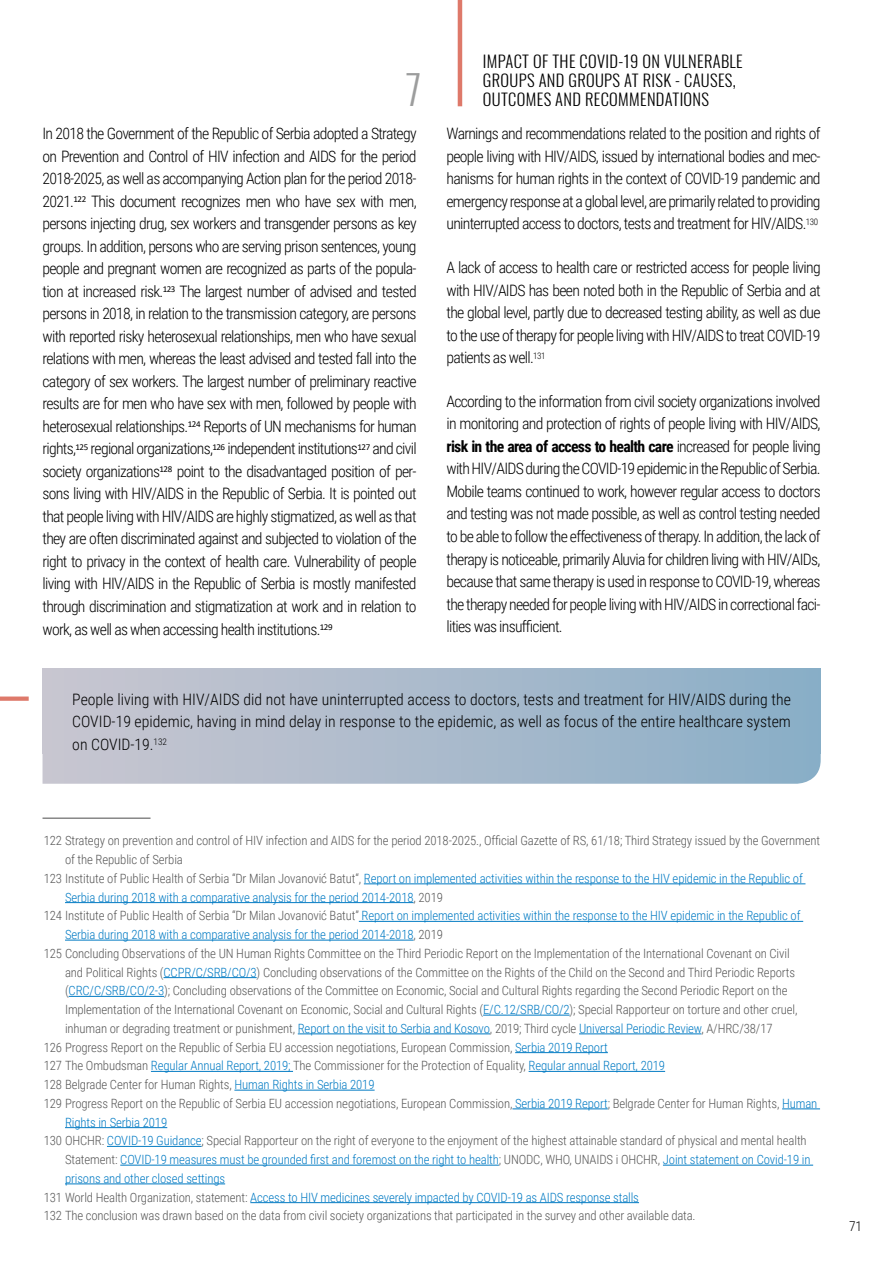
<style>
.page{position:relative;width:893px;height:1263px;background:#fff}
.page>*{position:absolute;margin:0;border:0;box-sizing:border-box;transform-origin:0 0}
.t1{font:300 40.5px "Oswald";color:#9c9d9d}
.t2{font:300 16.5px/19.4px "Oswald";letter-spacing:.02em;color:#000}
.t3{font:300 15.75px/22.5px "Roboto Condensed";letter-spacing:-.045em;color:#000;text-align:justify}
.t4{font:300 13.5px "Roboto Condensed";color:#000}
.t5{font:300 12.75px "Roboto Condensed";letter-spacing:-.01em;color:#565656}
.t6{font:300 12.75px "Roboto Condensed";letter-spacing:-.01em;color:#007ac3}
.s1{font-weight:700}
.s2{color:#565656}
.s3{color:#007ac3}
</style>
<div class="page">
<div style="left:0;top:696px;width:29px;height:5px;background:#de796a"></div>
<hr style="left:43px;top:818px;width:108px;height:1px;background:#565656">
<hr style="left:364px;top:883px;width:441px;height:1px;background:#007ac3">
<hr style="left:65px;top:902px;width:349px;height:1px;background:#007ac3">
<hr style="left:359px;top:921px;width:444px;height:1px;background:#007ac3">
<hr style="left:65px;top:940px;width:349px;height:1px;background:#007ac3">
<hr style="left:164px;top:977px;width:93px;height:1px;background:#007ac3">
<hr style="left:69px;top:996px;width:95px;height:1px;background:#007ac3">
<hr style="left:483px;top:1015px;width:87px;height:1px;background:#007ac3">
<hr style="left:298px;top:1033px;width:192px;height:1px;background:#007ac3">
<hr style="left:579px;top:1033px;width:122px;height:1px;background:#007ac3">
<hr style="left:515px;top:1052px;width:93px;height:1px;background:#007ac3">
<hr style="left:151px;top:1071px;width:142px;height:1px;background:#007ac3">
<hr style="left:529px;top:1071px;width:136px;height:1px;background:#007ac3">
<hr style="left:234px;top:1090px;width:141px;height:1px;background:#007ac3">
<hr style="left:512px;top:1108px;width:96px;height:1px;background:#007ac3">
<hr style="left:782px;top:1108px;width:38px;height:1px;background:#007ac3">
<hr style="left:65px;top:1127px;width:102px;height:1px;background:#007ac3">
<hr style="left:107px;top:1146px;width:95px;height:1px;background:#007ac3">
<hr style="left:120px;top:1165px;width:379px;height:1px;background:#007ac3">
<hr style="left:663px;top:1165px;width:150px;height:1px;background:#007ac3">
<hr style="left:65px;top:1183px;width:160px;height:1px;background:#007ac3">
<hr style="left:250px;top:1202px;width:389px;height:1px;background:#007ac3">
<div style="left:43px;top:668px;width:778px;height:16px;background:linear-gradient(to right,#cac6d1,#8aaec7)"></div>
<div style="left:43px;top:676px;width:778px;height:78px;background:linear-gradient(to right,#cac6d1,#8aaec7)"></div>
<svg style="left:43px;top:730px;width:778px;height:54px;background:#aabacc"></svg>
<hr style="left:458px;top:0;width:4px;height:106px;background:#de796a">
<h1 class="t1" style="left:406px;top:54px;width:18px">7</h1>
<p class="t3" style="left:43px;top:122px;width:376px">In 2018 the Government of the Republic of Serbia adopted a Strategy on Prevention and Control of HIV infection and AIDS for the period 2018-2025, as well as accompanying Action plan for the period 2018- 2021.<sup>122</sup> This document recognizes men who have sex with men, persons injecting drug, sex workers and transgender persons as key groups. In addition, persons who are serving prison sentences, young people and pregnant women are recognized as parts of the popula&shy;tion at increased risk.<sup>123</sup> The largest number of advised and tested persons in 2018, in relation to the transmission category, are persons with reported risky heterosexual relationships, men who have sexual relations with men, whereas the least advised and tested fall into the category of sex workers. The largest number of preliminary reactive results are for men who have sex with men, followed by people with heterosexual relationships.<sup>124</sup> Reports of UN mechanisms for human rights,<sup>125</sup> regional organizations,<sup>126</sup> independent institutions<sup>127</sup> and civil society organizations<sup>128</sup> point to the disadvantaged position of per&shy;sons living with HIV/AIDS in the Republic of Serbia. It is pointed out that people living with HIV/AIDS are highly stigmatized, as well as that they are often discriminated against and subjected to violation of the right to privacy in the context of health care. Vulnerability of people living with HIV/AIDS in the Republic of Serbia is mostly manifested through discrimination and stigmatization at work and in relation to work, as well as when accessing health institutions.<sup>129</sup></p>
<p class="t2" style="left:483px;top:49px;width:261px">IMPACT OF THE COVID-19 ON VULNERABLE<br>GROUPS AND GROUPS AT RISK - CAUSES,<br>OUTCOMES AND RECOMMENDATIONS</p>
<p class="t3" style="left:446px;top:122px;width:376px">Warnings and recommendations related to the position and rights of people living with HIV/AIDS, issued by international bodies and mec&shy;hanisms for human rights in the context of COVID-19 pandemic and emergency response at a global level, are primarily related to providing uninterrupted access to doctors, tests and treatment for HIV/AIDS.<sup>130</sup></p>
<p class="t3" style="left:446px;top:256px;width:376px">A lack of access to health care or restricted access for people living with HIV/AIDS has been noted both in the Republic of Serbia and at the global level, partly due to decreased testing ability, as well as due to the use of therapy for people living with HIV/AIDS to treat COVID-19 patients as well.<sup>131</sup></p>
<p class="t3" style="left:446px;top:389px;width:376px">According to the information from civil society organizations involved in monitoring and protection of rights of people living with HIV/AIDS, <span class="s1">risk in the area of access to health care</span> increased for people living with HIV/AIDS during the COVID-19 epidemic in the Republic of Serbia.<br>Mobile teams continued to work, however regular access to doctors and testing was not made possible, as well as control testing needed to be able to follow the effectiveness of therapy. In addition, the lack of therapy is noticeable, primarily Aluvia for children living with HIV/AIDs, because that same therapy is used in response to COVID-19, whereas the therapy needed for people living with HIV/AIDS in correctional faci&shy;lities was insufficient.</p>
<p class="t3" style="left:72px;top:687px;width:720px">People living with HIV/AIDS did not have uninterrupted access to doctors, tests and treatment for HIV/AIDS during the COVID-19 epidemic, having in mind delay in response to the epidemic, as well as focus of the entire healthcare system on COVID-19.<sup>132</sup></p>
<p class="t5" style="left:44px;top:832px;width:778px">122 Strategy on prevention and control of HIV infection and AIDS for the period 2018-2025., Official Gazette of RS, 61/18; Third Strategy issued by the Government</p>
<p class="t5" style="left:65px;top:851px;width:119px">of the Republic of Serbia</p>
<p class="t6" style="left:44px;top:869px;width:760px"><span class="s2">123 Institute of Public Health of Serbia “Dr Milan Jovanović Batut“,</span> Report on implemented activities within the response to the HIV epidemic in the Republic of</p>
<p class="t6" style="left:65px;top:888px;width:379px">Serbia during 2018 with a comparative analysis for the period 2014-2018<span class="s2">, 2019</span></p>
<p class="t6" style="left:44px;top:907px;width:758px"><span class="s2">124 Institute of Public Health of Serbia “Dr Milan Jovanović Batut”</span> Report on implemented activities within the response to the HIV epidemic in the Republic of</p>
<p class="t6" style="left:65px;top:926px;width:379px">Serbia during 2018 with a comparative analysis for the period 2014-2018<span class="s2">, 2019</span></p>
<p class="t5" style="left:44px;top:944px;width:747px">125 Concluding Observations of the UN Human Rights Committee on the Third Periodic Report on the Implementation of the International Covenant on Civil</p>
<p class="t5" style="left:65px;top:963px;width:732px">and Political Rights (<span class="s3">CCPR/C/SRB/CO/3</span>) Concluding observations of the Committee on the Rights of the Child on the Second and Third Periodic Reports</p>
<p class="t5" style="left:65px;top:982px;width:724px">(<span class="s3">CRC/C/SRB/CO/2-3</span>); Concluding observations of the Committee on Economic, Social and Cultural Rights regarding the Second Periodic Report on the</p>
<p class="t5" style="left:65px;top:1001px;width:734px">Implementation of the International Covenant on Economic, Social and Cultural Rights (<span class="s3">E/C.12/SRB/CO/2</span>); Special Rapporteur on torture and other cruel,</p>
<p class="t5" style="left:65px;top:1019px;width:709px">inhuman or degrading treatment or punishment, <span class="s3">Report on the visit to Serbia and Kosovo</span>, 2019; Third cycle <span class="s3">Universal Periodic Review</span>, A/HRC/38/17</p>
<p class="t5" style="left:44px;top:1038px;width:565px">126 Progress Report on the Republic of Serbia EU accession negotiations, European Commission, <span class="s3">Serbia 2019 Report</span></p>
<p class="t5" style="left:44px;top:1057px;width:623px">127 The Ombudsman <span class="s3">Regular Annual Report, 2019;</span> The Commissioner for the Protection of Equality, <span class="s3">Regular annual Report, 2019</span></p>
<p class="t5" style="left:44px;top:1076px;width:332px">128 Belgrade Center for Human Rights, <span class="s3">Human Rights in Serbia 2019</span></p>
<p class="t5" style="left:44px;top:1094px;width:775px">129 Progress Report on the Republic of Serbia EU accession negotiations, European Commission, <span class="s3">Serbia 2019 Report</span>; Belgrade Center for Human Rights, <span class="s3">Human</span></p>
<p class="t6" style="left:65px;top:1113px;width:104px">Rights in Serbia 2019</p>
<p class="t5" style="left:44px;top:1132px;width:764px">130 OHCHR: <span class="s3">COVID-19 Guidance</span>; Special Rapporteur on the right of everyone to the enjoyment of the highest attainable standard of physical and mental health</p>
<p class="t6" style="left:65px;top:1151px;width:747px"><span class="s2">Statement:</span> COVID-19 measures must be grounded first and foremost on the right to health<span class="s2">; UNODC, WHO, UNAIDS i OHCHR,</span> Joint statement on Covid-19 in</p>
<p class="t6" style="left:65px;top:1169px;width:162px">prisons and other closed settings</p>
<p class="t6" style="left:44px;top:1188px;width:597px"><span class="s2">131 World Health Organization, statement:</span> Access to HIV medicines severely impacted by COVID-19 as AIDS response stalls</p>
<p class="t5" style="left:44px;top:1207px;width:653px">132 The conclusion was drawn based on the data from civil society organizations that participated in the survey and other available data.</p>
<p class="t4" style="left:849px;top:1216px;width:15px">71</p>
</div>
